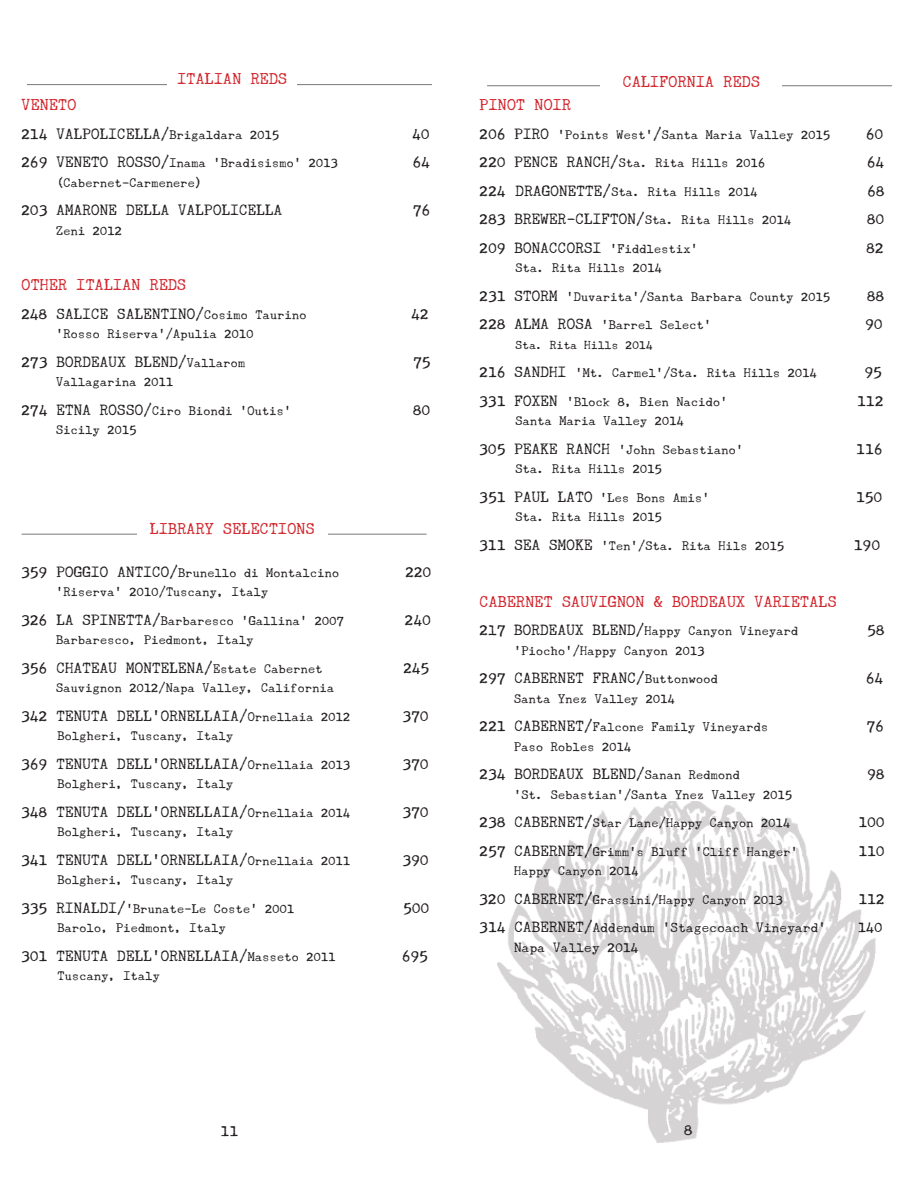
<style>
.page{position:relative;width:918px;height:1188px;background:#fff}
.page>*{position:absolute;margin:0;border:0;box-sizing:border-box;transform-origin:0 0}
.t1{font:15px "Underwood Champion";letter-spacing:.025em;color:#d1232a}
.t2{font:14.25px "Underwood Champion";letter-spacing:.025em;color:#231f20}
.t3{font:13.5px "Underwood Champion";color:#231f20}
.t4{font:12.75px "Underwood Champion";letter-spacing:.025em;color:#231f20}
.t5{font:12px "Underwood Champion";letter-spacing:.025em;color:#231f20}
.t6{font:11.25px "Underwood Champion";letter-spacing:.025em;color:#231f20}
.s1{font-size:12px}
.s2{font-size:14.25px}
</style>
<div class="page">
<img style="left:498px;top:801px;width:377px;height:342px">
<hr style="left:487px;top:85px;width:405px;height:1px;background:#76787b">
<div style="left:601px;top:76px;width:181px;height:27px;background:#fff"></div>
<hr style="left:27px;top:84px;width:405px;height:1px;background:#76787b">
<div style="left:167px;top:73px;width:130px;height:27px;background:#fff"></div>
<hr style="left:22px;top:534px;width:405px;height:1px;background:#76787b">
<div style="left:137px;top:523px;width:190px;height:22px;background:#fff"></div>
<p class="t1" style="left:177px;top:70px;width:111px">ITALIAN REDS</p>
<p class="t1" style="left:22px;top:96px;width:56px">VENETO</p>
<p class="t2" style="left:22px;top:126px;width:259px">214 VALPOLICELLA/<span class="s1">Brigaldara 2015</span></p>
<p class="t2" style="left:412px;top:126px;width:19px">40</p>
<p class="t5" style="left:22px;top:156px;width:318px"><span class="s2">269 VENETO ROSSO/</span>Inama ‘Bradisismo’ 2013</p>
<p class="t2" style="left:413px;top:154px;width:19px">64</p>
<p class="t5" style="left:56px;top:176px;width:148px">(Cabernet-Carmenere)</p>
<p class="t2" style="left:22px;top:202px;width:262px">203 AMARONE DELLA VALPOLICELLA</p>
<p class="t2" style="left:413px;top:202px;width:19px">76</p>
<p class="t5" style="left:56px;top:224px;width:67px">Zeni 2012</p>
<p class="t1" style="left:22px;top:276px;width:166px">OTHER ITALIAN REDS</p>
<p class="t2" style="left:22px;top:306px;width:286px">248 SALICE SALENTINO/<span class="s1">Cosimo Taurino</span></p>
<p class="t2" style="left:411px;top:306px;width:19px">42</p>
<p class="t5" style="left:56px;top:327px;width:199px">‘Rosso Riserva’/Apulia 2010</p>
<p class="t2" style="left:22px;top:354px;width:225px">273 BORDEAUX BLEND/<span class="s1">Vallarom</span></p>
<p class="t2" style="left:413px;top:354px;width:19px">75</p>
<p class="t5" style="left:56px;top:375px;width:119px">Vallagarina 2011</p>
<p class="t5" style="left:22px;top:404px;width:271px"><span class="s2">274 ETNA ROSSO/</span>Ciro Biondi ‘Outis’</p>
<p class="t2" style="left:413px;top:402px;width:19px">80</p>
<p class="t5" style="left:56px;top:423px;width:82px">Sicily 2015</p>
<p class="t1" style="left:150px;top:520px;width:166px">LIBRARY SELECTIONS</p>
<p class="t5" style="left:22px;top:566px;width:319px"><span class="s2">359 POGGIO ANTICO/</span>Brunello di Montalcino</p>
<p class="t2" style="left:405px;top:564px;width:27px">220</p>
<p class="t5" style="left:56px;top:585px;width:214px">‘Riserva’ 2010/Tuscany, Italy</p>
<p class="t5" style="left:22px;top:614px;width:324px"><span class="s2">326 LA SPINETTA/</span>Barbaresco ‘Gallina’ 2007</p>
<p class="t2" style="left:405px;top:612px;width:27px">240</p>
<p class="t5" style="left:56px;top:633px;width:199px">Barbaresco, Piedmont, Italy</p>
<p class="t2" style="left:22px;top:660px;width:302px">356 CHATEAU MONTELENA/<span class="s1">Estate Cabernet</span></p>
<p class="t2" style="left:404px;top:660px;width:27px">245</p>
<p class="t5" style="left:56px;top:681px;width:280px">Sauvignon 2012/Napa Valley, California</p>
<p class="t2" style="left:22px;top:708px;width:330px">342 TENUTA DELL’ORNELLAIA/<span class="s1">Ornellaia 2012</span></p>
<p class="t2" style="left:403px;top:708px;width:27px">370</p>
<p class="t5" style="left:58px;top:729px;width:177px">Bolgheri, Tuscany, Italy</p>
<p class="t2" style="left:22px;top:756px;width:330px">369 TENUTA DELL’ORNELLAIA/<span class="s1">Ornellaia 2013</span></p>
<p class="t2" style="left:403px;top:756px;width:27px">370</p>
<p class="t5" style="left:58px;top:777px;width:177px">Bolgheri, Tuscany, Italy</p>
<p class="t2" style="left:22px;top:804px;width:330px">348 TENUTA DELL’ORNELLAIA/<span class="s1">Ornellaia 2014</span></p>
<p class="t2" style="left:403px;top:804px;width:27px">370</p>
<p class="t5" style="left:58px;top:825px;width:177px">Bolgheri, Tuscany, Italy</p>
<p class="t2" style="left:22px;top:852px;width:330px">341 TENUTA DELL’ORNELLAIA/<span class="s1">Ornellaia 2011</span></p>
<p class="t2" style="left:403px;top:852px;width:27px">390</p>
<p class="t5" style="left:58px;top:873px;width:177px">Bolgheri, Tuscany, Italy</p>
<p class="t5" style="left:22px;top:902px;width:274px"><span class="s2">335 RINALDI/</span>‘Brunate-Le Coste’ 2001</p>
<p class="t2" style="left:404px;top:900px;width:27px">500</p>
<p class="t5" style="left:58px;top:921px;width:170px">Barolo, Piedmont, Italy</p>
<p class="t2" style="left:22px;top:948px;width:315px">301 TENUTA DELL’ORNELLAIA/<span class="s1">Masseto 2011</span></p>
<p class="t2" style="left:402px;top:948px;width:27px">695</p>
<p class="t5" style="left:58px;top:969px;width:104px">Tuscany, Italy</p>
<p class="t1" style="left:623px;top:73px;width:139px">CALIFORNIA REDS</p>
<p class="t1" style="left:480px;top:96px;width:93px">PINOT NOIR</p>
<p class="t5" style="left:480px;top:128px;width:352px"><span class="s2">206 PIRO</span> ‘Points West’<span class="s2">/</span>Santa Maria Valley 2015</p>
<p class="t2" style="left:866px;top:126px;width:19px">60</p>
<p class="t5" style="left:480px;top:156px;width:287px"><span class="s2">220 PENCE RANCH/</span>Sta. Rita Hills 2016</p>
<p class="t2" style="left:867px;top:154px;width:19px">64</p>
<p class="t5" style="left:480px;top:185px;width:279px"><span class="s2">224 DRAGONETTE/</span>Sta. Rita Hills 2014</p>
<p class="t2" style="left:868px;top:183px;width:19px">68</p>
<p class="t2" style="left:480px;top:211px;width:313px">283 BREWER-CLIFTON/<span class="s1">Sta. Rita Hills 2014</span></p>
<p class="t2" style="left:867px;top:211px;width:19px">80</p>
<p class="t2" style="left:480px;top:240px;width:220px">209 BONACCORSI <span class="s1">‘Fiddlestix’</span></p>
<p class="t2" style="left:866px;top:240px;width:19px">82</p>
<p class="t5" style="left:516px;top:261px;width:148px">Sta. Rita Hills 2014</p>
<p class="t5" style="left:480px;top:290px;width:352px"><span class="s2">231 STORM</span> ‘Duvarita’/Santa Barbara County 2015</p>
<p class="t2" style="left:867px;top:288px;width:19px">88</p>
<p class="t5" style="left:480px;top:318px;width:233px"><span class="s2">228 ALMA ROSA</span> ‘Barrel Select’</p>
<p class="t2" style="left:865px;top:316px;width:19px">90</p>
<p class="t6" style="left:516px;top:338px;width:139px">Sta. Rita Hills 2014</p>
<p class="t5" style="left:480px;top:366px;width:339px"><span class="s2">216 SANDHI</span> ‘Mt. Carmel’/Sta. Rita Hills 2014</p>
<p class="t2" style="left:865px;top:364px;width:19px">95</p>
<p class="t5" style="left:480px;top:395px;width:249px"><span class="s2">331 FOXEN</span> ‘Block 8, Bien Nacido’</p>
<p class="t2" style="left:858px;top:393px;width:27px">112</p>
<p class="t5" style="left:516px;top:414px;width:170px">Santa Maria Valley 2014</p>
<p class="t5" style="left:480px;top:443px;width:265px"><span class="s2">305 PEAKE RANCH</span> ‘John Sebastiano’</p>
<p class="t2" style="left:857px;top:441px;width:27px">116</p>
<p class="t5" style="left:516px;top:462px;width:148px">Sta. Rita Hills 2015</p>
<p class="t5" style="left:480px;top:491px;width:231px"><span class="s2">351 PAUL LATO</span> ‘Les Bons Amis’</p>
<p class="t2" style="left:857px;top:489px;width:27px">150</p>
<p class="t5" style="left:516px;top:510px;width:148px">Sta. Rita Hills 2015</p>
<p class="t5" style="left:480px;top:539px;width:306px"><span class="s2">311 SEA SMOKE</span> ‘Ten’/Sta. Rita Hils 2015</p>
<p class="t2" style="left:854px;top:537px;width:27px">190</p>
<p class="t1" style="left:480px;top:593px;width:358px">CABERNET SAUVIGNON &amp; BORDEAUX VARIETALS</p>
<p class="t5" style="left:480px;top:624px;width:320px"><span class="s2">2l7 BORDEAUX BLEND/</span>Happy Canyon Vineyard</p>
<p class="t2" style="left:868px;top:622px;width:19px">58</p>
<p class="t5" style="left:514px;top:644px;width:192px">‘Piocho’/Happy Canyon 2013</p>
<p class="t2" style="left:480px;top:670px;width:240px">297 CABERNET FRANC/<span class="s1">Buttonwood</span></p>
<p class="t2" style="left:866px;top:670px;width:19px">64</p>
<p class="t5" style="left:514px;top:692px;width:162px">Santa Ynez Valley 2014</p>
<p class="t5" style="left:480px;top:720px;width:290px"><span class="s2">221 CABERNET/</span>Falcone Family Vineyards</p>
<p class="t2" style="left:867px;top:718px;width:19px">76</p>
<p class="t5" style="left:514px;top:740px;width:118px">Paso Robles 2014</p>
<p class="t2" style="left:480px;top:766px;width:262px">234 BORDEAUX BLEND/<span class="s1">Sanan Redmond</span></p>
<p class="t2" style="left:868px;top:766px;width:19px">98</p>
<p class="t5" style="left:514px;top:788px;width:280px">‘St. Sebastian’/Santa Ynez Valley 2015</p>
<p class="t5" style="left:480px;top:816px;width:312px"><span class="s2">238 CABERNET/</span>Star Lane/Happy Canyon 2014</p>
<p class="t2" style="left:859px;top:814px;width:27px">100</p>
<p class="t5" style="left:480px;top:845px;width:320px"><span class="s2">257 CABERNET/</span>Grimm’s Bluff ‘Cliff Hanger’</p>
<p class="t2" style="left:859px;top:843px;width:27px">110</p>
<p class="t5" style="left:514px;top:864px;width:126px">Happy Canyon 2014</p>
<p class="t5" style="left:480px;top:893px;width:305px"><span class="s2">320 CABERNET/</span>Grassini/Happy Canyon 2013</p>
<p class="t2" style="left:859px;top:891px;width:27px">112</p>
<p class="t4" style="left:480px;top:921px;width:348px"><span class="s2">314 CABERNET/</span>Addendum ‘Stagecoach Vineyard’</p>
<p class="t3" style="left:858px;top:920px;width:26px">140</p>
<p class="t4" style="left:514px;top:940px;width:126px">Napa Valley 2014</p>
<p class="t2" style="left:221px;top:1123px;width:19px">11</p>
<p class="t2" style="left:684px;top:1122px;width:10px">8</p>
</div>
